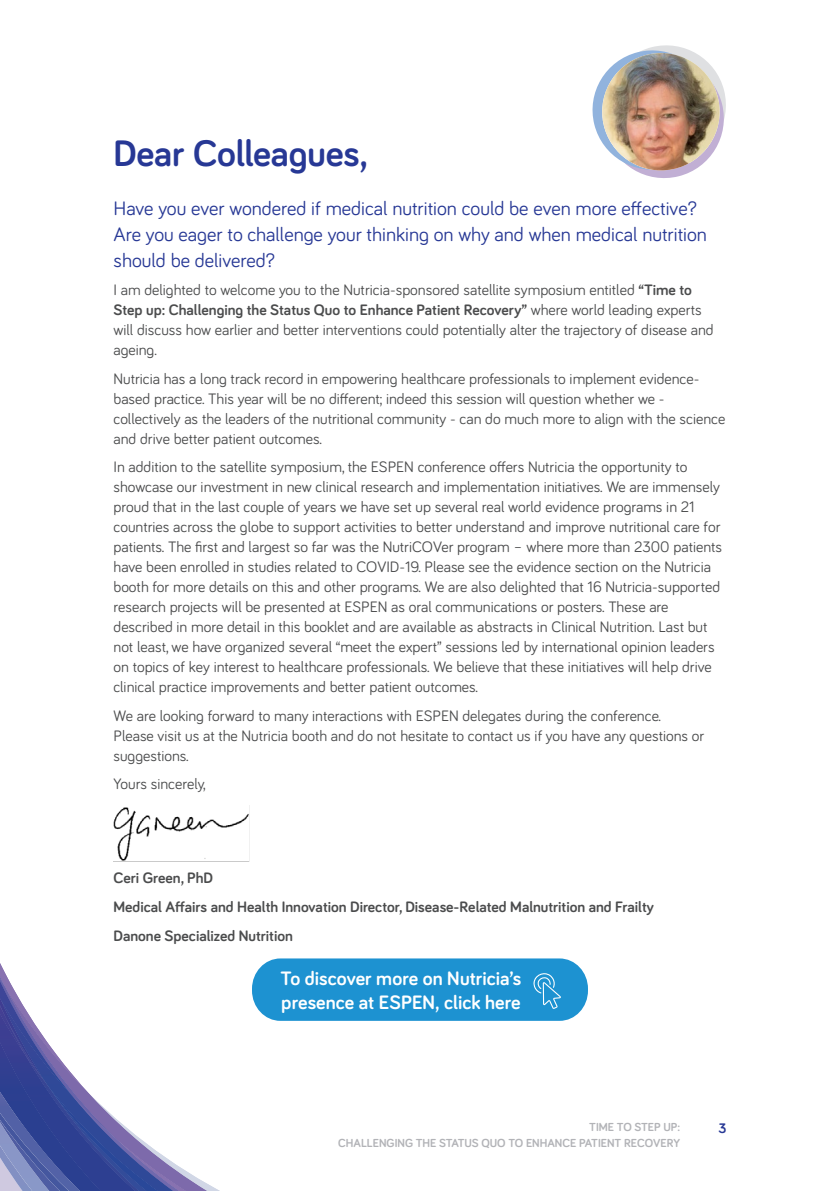
<style>
.page{position:relative;width:840px;height:1191px;background:#fff}
.page>*{position:absolute;margin:0;border:0;box-sizing:border-box;transform-origin:0 0}
.t1{font:700 38px "Bariol";letter-spacing:-.005em;color:#273895}
.t2{font:20px/26px "Bariol";color:#273895}
.t3{font:700 20px/24px "Bariol";color:#fff}
.t4{font:15.6px/20px "Bariol";color:#4b4c4d}
.t5{font:700 15.6px/28.6px "Bariol";color:#4b4c4d}
.t6{font:700 14.2px "Bariol";color:#273895}
.t7{font:700 12px "Bariol";color:#b2b3b7}
.s1{font-weight:700}
</style>
<div class="page">
<svg style="left:0;top:968px;width:254px;height:223px"></svg>
<img style="left:1px;top:999px;width:172px;height:192px">
<img style="left:0;top:981px;width:73px;height:116px">
<img style="left:48px;top:1085px;width:110px;height:106px">
<img style="left:113px;top:807px;width:136px;height:54px">
<svg style="left:592px;top:45px;width:134px;height:133px"></svg>
<img style="left:602px;top:53px;width:117px;height:117px;border-radius:59px">
<div style="left:252px;top:958px;width:335px;height:62px;background:#1d92d1;border-radius:29px"></div>
<svg style="left:533px;top:973px;width:28px;height:36px"></svg>
<h1 class="t1" style="left:113px;top:127px;width:256px">Dear Colleagues,</h1>
<p class="t2" style="left:113px;top:194px;width:594px">Have you ever wondered if medical nutrition could be even more effective?<br>Are you eager to challenge your thinking on why and when medical nutrition should be delivered?</p>
<p class="t4" style="left:113px;top:279px;width:601px">I am delighted to welcome you to the Nutricia-sponsored satellite symposium entitled <span class="s1">“Time to Step up: Challenging the Status Quo to Enhance Patient Recovery”</span> where world leading experts will discuss how earlier and better interventions could potentially alter the trajectory of disease and ageing.</p>
<p class="t4" style="left:113px;top:368px;width:613px">Nutricia has a long track record in empowering healthcare professionals to implement evidence&shy;based practice. This year will be no different; indeed this session will question whether we - collectively as the leaders of the nutritional community - can do much more to align with the science and drive better patient outcomes.</p>
<p class="t4" style="left:113px;top:456px;width:609px">In addition to the satellite symposium, the ESPEN conference offers Nutricia the opportunity to showcase our investment in new clinical research and implementation initiatives. We are immensely proud that in the last couple of years we have set up several real world evidence programs in 21 countries across the globe to support activities to better understand and improve nutritional care for patients. The first and largest so far was the NutriCOVer program – where more than 2300 patients have been enrolled in studies related to COVID-19. Please see the evidence section on the Nutricia booth for more details on this and other programs. We are also delighted that 16 Nutricia-supported research projects will be presented at ESPEN as oral communications or posters. These are described in more detail in this booklet and are available as abstracts in Clinical Nutrition. Last but not least, we have organized several “meet the expert” sessions led by international opinion leaders on topics of key interest to healthcare professionals. We believe that these initiatives will help drive clinical practice improvements and better patient outcomes.</p>
<p class="t4" style="left:113px;top:705px;width:592px">We are looking forward to many interactions with ESPEN delegates during the conference.<br>Please visit us at the Nutricia booth and do not hesitate to contact us if you have any questions or suggestions.</p>
<p class="t4" style="left:113px;top:773px;width:94px">Yours sincerely,</p>
<p class="t5" style="left:113px;top:863px;width:541px">Ceri Green, PhD<br>Medical Affairs and Health Innovation Director, Disease-Related Malnutrition and Frailty<br>Danone Specialized Nutrition</p>
<p class="t3" style="left:280px;top:965px;width:242px">To discover more on Nutricia’s presence at ESPEN, click here</p>
<p class="t7" style="left:589px;top:1118px;width:92px">TIME TO STEP UP:</p>
<p class="t6" style="left:718px;top:1118px;width:10px">3</p>
<p class="t7" style="left:338px;top:1134px;width:343px">CHALLENGING THE STATUS QUO TO ENHANCE PATIENT RECOVERY</p>
</div>
